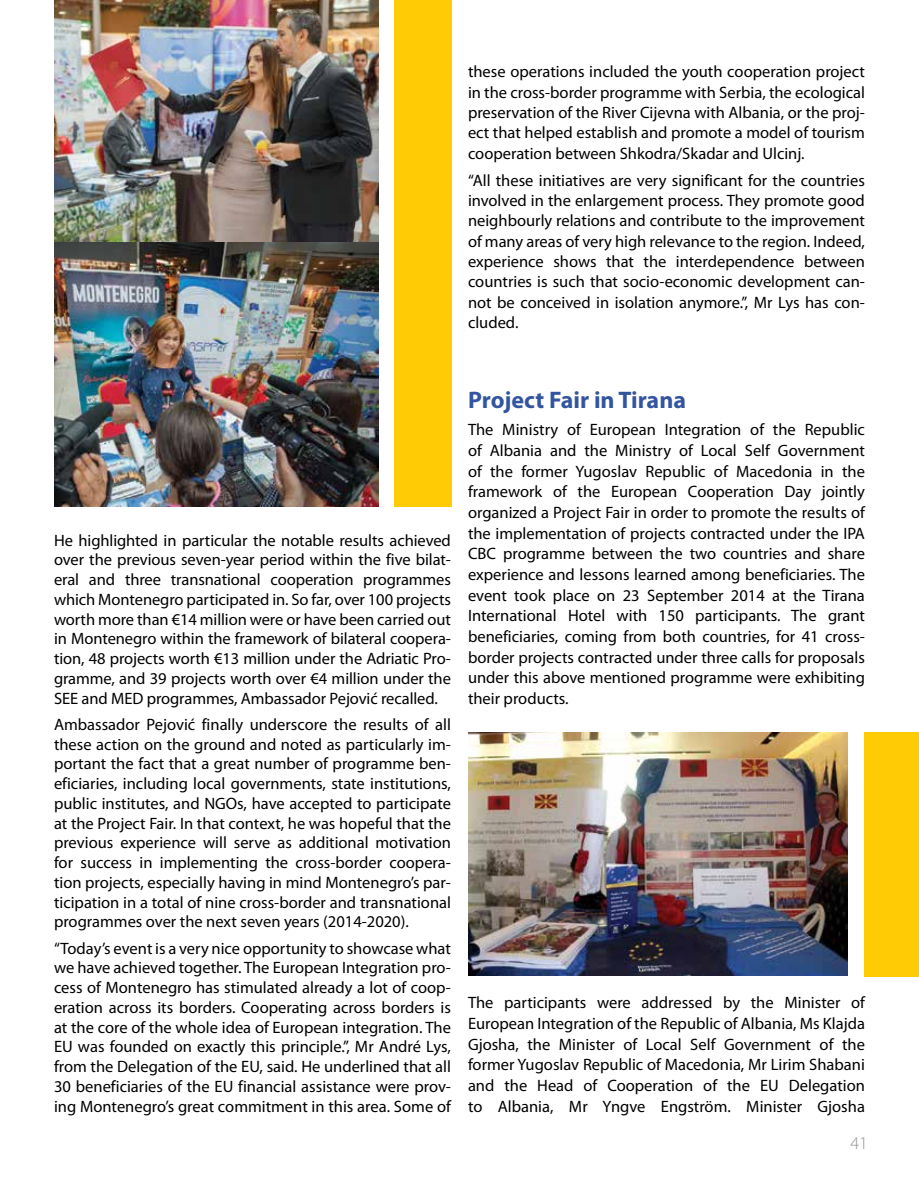
<style>
.page{position:relative;width:919px;height:1187px;background:#fff}
.page>*{position:absolute;margin:0;border:0;box-sizing:border-box;transform-origin:0 0}
.t1{font:700 24px "Myriad Pro";color:#33559f}
.t2{font:300 18px "Myriad Pro";color:#939598}
.t3{font:16.5px/19.8px "Myriad Pro";color:#000;text-align:justify}
</style>
<div class="page">
<img style="left:54px;top:0;width:324px;height:506px">
<div style="left:394px;top:0;width:58px;height:506px;background:#ffcb05"></div>
<div style="left:864px;top:732px;width:54px;height:244px;background:#ffcb05"></div>
<img style="left:468px;top:732px;width:379px;height:243px">
<p class="t3" style="left:468px;top:61px;width:398px;line-height:20.4px">these operations included the youth cooperation project in the cross-border programme with Serbia, the ecological preservation of the River Cijevna with Albania, or the proj&shy;ect that helped establish and promote a model of tourism cooperation between Shkodra/Skadar and Ulcinj.</p>
<p class="t3" style="left:468px;top:169px;width:398px;line-height:20.4px">“All these initiatives are very significant for the countries involved in the enlargement process. They promote good neighbourly relations and contribute to the improvement of many areas of very high relevance to the region. Indeed, experience shows that the interdependence between countries is such that socio-economic development can&shy;not be conceived in isolation anymore.”, Mr Lys has con&shy;cluded.</p>
<p class="t3" style="left:54px;top:530px;width:398px">He highlighted in particular the notable results achieved over the previous seven-year period within the five bilat&shy;eral and three transnational cooperation programmes which Montenegro participated in. So far, over 100 projects worth more than €14 million were or have been carried out in Montenegro within the framework of bilateral coopera&shy;tion, 48 projects worth €13 million under the Adriatic Pro&shy;gramme, and 39 projects worth over €4 million under the SEE and MED programmes, Ambassador Pejović recalled.</p>
<p class="t3" style="left:54px;top:714px;width:398px">Ambassador Pejović finally underscore the results of all these action on the ground and noted as particularly im&shy;portant the fact that a great number of programme ben&shy;eficiaries, including local governments, state institutions, public institutes, and NGOs, have accepted to participate at the Project Fair. In that context, he was hopeful that the previous experience will serve as additional motivation for success in implementing the cross-border coopera&shy;tion projects, especially having in mind Montenegro’s par&shy;ticipation in a total of nine cross-border and transnational programmes over the next seven years (2014-2020).</p>
<p class="t3" style="left:54px;top:937px;width:398px">“Today’s event is a very nice opportunity to showcase what we have achieved together. The European Integration pro&shy;cess of Montenegro has stimulated already a lot of coop&shy;eration across its borders. Cooperating across borders is at the core of the whole idea of European integration. The EU was founded on exactly this principle.”, Mr André Lys, from the Delegation of the EU, said. He underlined that all 30 beneficiaries of the EU financial assistance were prov&shy;ing Montenegro’s great commitment in this area. Some of</p>
<h1 class="t1" style="left:468px;top:384px;width:219px">Project Fair in Tirana</h1>
<p class="t3" style="left:468px;top:419px;width:398px;line-height:20.7px">The Ministry of European Integration of the Republic of Albania and the Ministry of Local Self Government of the former Yugoslav Republic of Macedonia in the framework of the European Cooperation Day jointly organized a Project Fair in order to promote the results of the implementation of projects contracted under the IPA CBC programme between the two countries and share experience and lessons learned among beneficiaries. The event took place on 23 September 2014 at the Tirana International Hotel with 150 participants. The grant beneficiaries, coming from both countries, for 41 cross&shy;border projects contracted under three calls for proposals under this above mentioned programme were exhibiting their products.</p>
<p class="t3" style="left:468px;top:992px;width:398px;line-height:20.7px">The participants were addressed by the Minister of European Integration of the Republic of Albania, Ms Klajda Gjosha, the Minister of Local Self Government of the former Yugoslav Republic of Macedonia, Mr Lirim Shabani and the Head of Cooperation of the EU Delegation to Albania, Mr Yngve Engström. Minister Gjosha</p>
<p class="t2" style="left:850px;top:1133px;width:19px">41</p>
</div>
